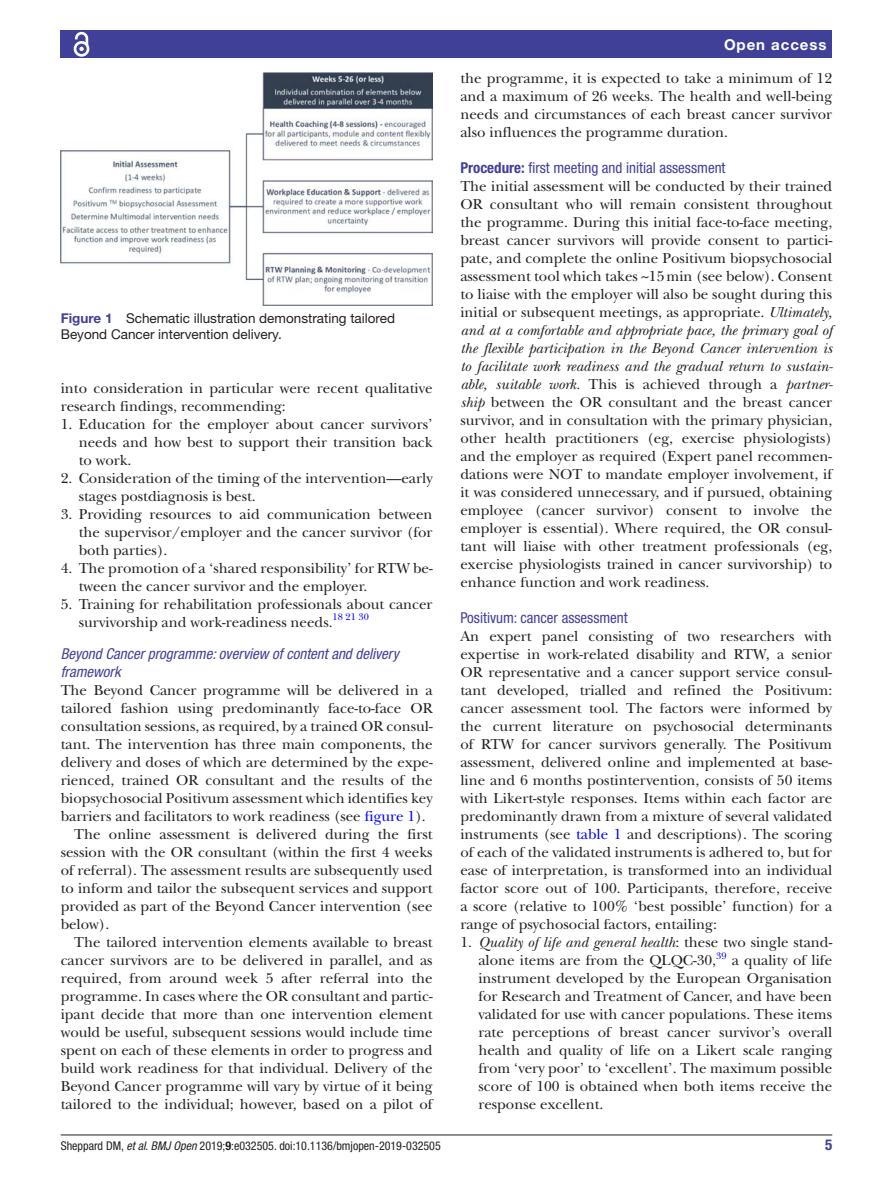
<style>
.page{position:relative;width:893px;height:1191px;background:#fff}
.page>*{position:absolute;margin:0;border:0;box-sizing:border-box;transform-origin:0 0}
.t1{font:15px/18px "New Baskerville";color:#231f20;text-align:justify}
.t2{font:condensed 15px "Helvetica Neue LT Std";color:#414099}
.t3{font:italic condensed 15px/18px "Helvetica Neue LT Std";color:#414099}
.t4{font:700 15px "Helvetica Neue LT Std";letter-spacing:.065em;color:#fff}
.t5{font:700 condensed 15px "Helvetica Neue LT Std";color:#414099}
.t6{font:13.5px/16.2px "Helvetica Neue LT Std";color:#231f20}
.t7{font:condensed 12px "Helvetica Neue LT Std";color:#231f20}
.t8{font:9.9px "New Baskerville";color:#00f}
.s1{font-weight:700;color:#414099}
.s2{color:#00f}
.s3{font-weight:700}
.s4{font-style:italic}
</style>
<div class="page">
<hr style="left:61px;top:1134px;width:771px;height:1px;background:#231f20">
<div style="left:61px;top:31px;width:771px;height:27px;background:#414099"></div>
<svg style="left:73px;top:31px;width:17px;height:26px"></svg>
<img style="left:61px;top:73px;width:372px;height:232px">
<p class="t6" style="left:61px;top:310px;width:336px"><span class="s1">Figure 1</span> Schematic illustration demonstrating tailored<br>Beyond Cancer intervention delivery.</p>
<p class="t1" style="left:61px;top:379px;width:373px">into consideration in particular were recent qualitative research findings, recommending:</p>
<p class="t1" style="left:79px;top:415px;width:355px;text-indent:-18px">1. Education for the employer about cancer survivors’ needs and how best to support their transition back to work.</p>
<p class="t1" style="left:79px;top:469px;width:355px;text-indent:-18px">2. Consideration of the timing of the intervention—early stages postdiagnosis is best.</p>
<p class="t1" style="left:79px;top:505px;width:355px;text-indent:-18px">3. Providing resources to aid communication between the supervisor/employer and the cancer survivor (for both parties).</p>
<p class="t1" style="left:79px;top:559px;width:355px;text-indent:-18px">4. The promotion of a ‘shared responsibility’ for RTW be&shy;tween the cancer survivor and the employer.</p>
<p class="t1" style="left:79px;top:595px;width:355px;text-indent:-18px">5. Training for rehabilitation professionals about cancer survivorship and work-readiness needs.</p>
<p class="t8" style="left:333px;top:611px;width:38px">18 21 30</p>
<p class="t3" style="left:61px;top:645px;width:340px">Beyond Cancer programme: overview of content and delivery framework</p>
<p class="t1" style="left:61px;top:681px;width:373px">The Beyond Cancer programme will be delivered in a</p>
<p class="t1" style="left:61px;top:699px;width:373px">tailored fashion using predominantly face-to-face OR</p>
<p class="t1" style="left:61px;top:717px;width:373px">consultation sessions, as required, by a trained OR consul-</p>
<p class="t1" style="left:61px;top:735px;width:373px">tant. The intervention has three main components, the</p>
<p class="t1" style="left:61px;top:753px;width:373px">delivery and doses of which are determined by the expe-</p>
<p class="t1" style="left:61px;top:771px;width:373px">rienced, trained OR consultant and the results of the</p>
<p class="t1" style="left:61px;top:789px;width:373px">biopsychosocial Positivum assessment which identifies key</p>
<p class="t1" style="left:61px;top:807px;width:367px">barriers and facilitators to work readiness (see <span class="s2">figure 1</span>).</p>
<p class="t1" style="left:74px;top:825px;width:360px">The online assessment is delivered during the first</p>
<p class="t1" style="left:61px;top:843px;width:373px">session with the OR consultant (within the first 4 weeks</p>
<p class="t1" style="left:61px;top:861px;width:373px">of referral). The assessment results are subsequently used</p>
<p class="t1" style="left:61px;top:879px;width:373px">to inform and tailor the subsequent services and support</p>
<p class="t1" style="left:61px;top:897px;width:373px">provided as part of the Beyond Cancer intervention (see</p>
<p class="t1" style="left:61px;top:915px;width:50px">below).</p>
<p class="t1" style="left:74px;top:933px;width:360px">The tailored intervention elements available to breast</p>
<p class="t1" style="left:61px;top:951px;width:373px">cancer survivors are to be delivered in parallel, and as</p>
<p class="t1" style="left:61px;top:969px;width:373px">required, from around week 5 after referral into the</p>
<p class="t1" style="left:61px;top:987px;width:373px">programme. In cases where the OR consultant and partic-</p>
<p class="t1" style="left:61px;top:1005px;width:373px">ipant decide that more than one intervention element</p>
<p class="t1" style="left:61px;top:1023px;width:373px">would be useful, subsequent sessions would include time</p>
<p class="t1" style="left:61px;top:1041px;width:373px">spent on each of these elements in order to progress and</p>
<p class="t1" style="left:61px;top:1059px;width:373px">build work readiness for that individual. Delivery of the</p>
<p class="t1" style="left:61px;top:1077px;width:373px">Beyond Cancer programme will vary by virtue of it being</p>
<p class="t1" style="left:61px;top:1095px;width:373px">tailored to the individual; however, based on a pilot of</p>
<p class="t4" style="left:724px;top:35px;width:104px">Open access</p>
<p class="t1" style="left:460px;top:69px;width:373px">the programme, it is expected to take a minimum of 12 and a maximum of 26 weeks. The health and well-being needs and circumstances of each breast cancer survivor also influences the programme duration.</p>
<p class="t2" style="left:460px;top:159px;width:267px"><span class="s3">Procedure:</span> first meeting and initial assessment</p>
<p class="t1" style="left:460px;top:177px;width:374px">The initial assessment will be conducted by their trained OR consultant who will remain consistent throughout the programme. During this initial face-to-face meeting, breast cancer survivors will provide consent to partici&shy;pate, and complete the online Positivum biopsychosocial assessment tool which takes ~15min (see below). Consent to liaise with the employer will also be sought during this initial or subsequent meetings, as appropriate. <span class="s4">Ultimately, and at a comfortable and appropriate pace, the primary goal of the flexible participation in the Beyond Cancer intervention is to facilitate work readiness and the gradual return to sustain&shy;able, suitable work.</span> This is achieved through a <span class="s4">partner&shy;ship</span> between the OR consultant and the breast cancer survivor, and in consultation with the primary physician, other health practitioners (eg, exercise physiologists) and the employer as required (Expert panel recommen&shy;dations were NOT to mandate employer involvement, if it was considered unnecessary, and if pursued, obtaining employee (cancer survivor) consent to involve the employer is essential). Where required, the OR consul&shy;tant will liaise with other treatment professionals (eg, exercise physiologists trained in cancer survivorship) to enhance function and work readiness.</p>
<p class="t2" style="left:460px;top:609px;width:169px">Positivum: cancer assessment</p>
<p class="t1" style="left:460px;top:627px;width:373px">An expert panel consisting of two researchers with expertise in work-related disability and RTW, a senior OR representative and a cancer support service consul&shy;tant developed, trialled and refined the Positivum: cancer assessment tool. The factors were informed by the current literature on psychosocial determinants of RTW for cancer survivors generally. The Positivum assessment, delivered online and implemented at base&shy;line and 6 months postintervention, consists of 50 items with Likert-style responses. Items within each factor are predominantly drawn from a mixture of several validated instruments (see <span class="s2">table 1</span> and descriptions). The scoring of each of the validated instruments is adhered to, but for ease of interpretation, is transformed into an individual factor score out of 100. Participants, therefore, receive a score (relative to 100% ‘best possible’ function) for a range of psychosocial factors, entailing:</p>
<p class="t1" style="left:478px;top:933px;width:355px;text-indent:-18px">1. <span class="s4">Quality of life and general health</span>: these two single stand&shy;alone items are from the QLQC-30,</p>
<p class="t8" style="left:716px;top:949px;width:12px">39</p>
<p class="t1" style="left:478px;top:951px;width:355px;text-indent:253px">a quality of life instrument developed by the European Organisation for Research and Treatment of Cancer, and have been validated for use with cancer populations. These items rate perceptions of breast cancer survivor’s overall health and quality of life on a Likert scale ranging from ‘very poor’ to ‘excellent’. The maximum possible score of 100 is obtained when both items receive the response excellent.</p>
<p class="t7" style="left:61px;top:1138px;width:382px">Sheppard DM, <span class="s4">et al</span>. <span class="s4">BMJ Open</span> 2019;<span class="s3">9</span>:e032505. doi:10.1136/bmjopen-2019-032505</p>
<p class="t5" style="left:825px;top:1135px;width:9px">5</p>
</div>
